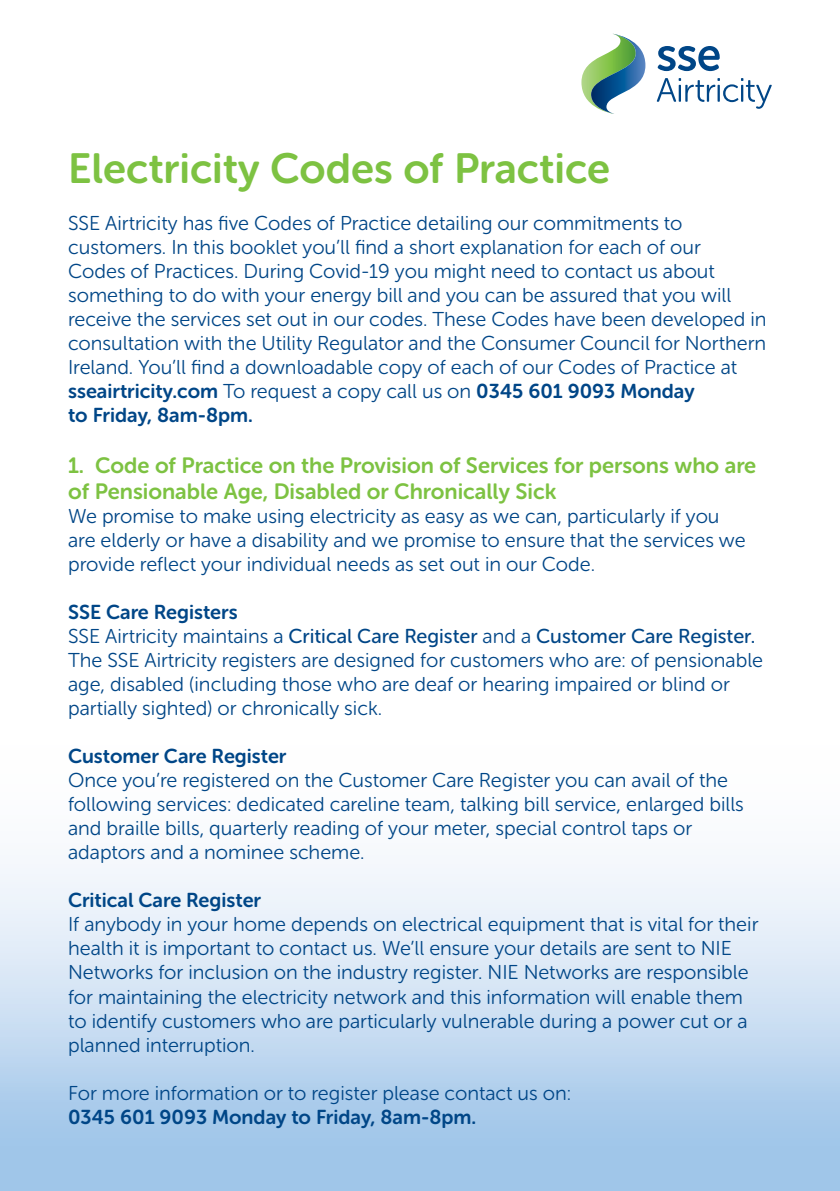
<style>
.page{position:relative;width:840px;height:1191px;background:#fff}
.page>*{position:absolute;margin:0;border:0;box-sizing:border-box;transform-origin:0 0}
.t1{font:42px "Museo Sans Rounded 700";color:#7dc242}
.t2{font:22px/26.4px "Museo Sans Rounded 700";color:#7dc242}
.t3{font:20px/24px "Museo Sans Rounded 300";color:#004687}
.t4{font:20px/24px "Museo Sans Rounded 700";color:#004687}
.t5{font:20px "Museo Sans Rounded 500";color:#004687}
.s1{font-family:"Museo Sans Rounded 300"}
</style>
<div class="page">
<div style="left:0;top:743px;width:839px;height:448px;background:linear-gradient(to bottom,#fff,#9cc3e8)"></div>
<svg style="left:656px;top:78px;width:115px;height:31px"></svg>
<svg style="left:657px;top:46px;width:62px;height:25px"></svg>
<svg style="left:581px;top:34px;width:64px;height:80px"></svg>
<h1 class="t1" style="left:68px;top:145px;width:543px">Electricity Codes of Practice</h1>
<p class="t3" style="left:68px;top:212px;width:699px">SSE Airtricity has five Codes of Practice detailing our commitments to customers. In this booklet you’ll find a short explanation for each of our<br>Codes of Practices. During Covid-19 you might need to contact us about something to do with your energy bill and you can be assured that you will receive the services set out in our codes. These Codes have been developed in consultation with the Utility Regulator and the Consumer Council for Northern Ireland. You’ll find a downloadable copy of each of our Codes of Practice at</p>
<p class="t4" style="left:68px;top:379px;width:627px">sseairtricity.com <span class="s1">To request a copy call us on</span> 0345 601 9093 Monday to Friday, 8am-8pm.</p>
<p class="t2" style="left:68px;top:452px;width:689px">1. Code of Practice on the Provision of Services for persons who are of Pensionable Age, Disabled or Chronically Sick</p>
<p class="t3" style="left:68px;top:504px;width:678px">We promise to make using electricity as easy as we can, particularly if you are elderly or have a disability and we promise to ensure that the services we provide reflect your individual needs as set out in our Code.</p>
<p class="t4" style="left:68px;top:600px;width:171px">SSE Care Registers</p>
<p class="t5" style="left:68px;top:625px;width:688px"><span class="s1">SSE Airtricity maintains a</span> Critical Care Register <span class="s1">and a</span> Customer Care Register.</p>
<p class="t3" style="left:68px;top:648px;width:696px">The SSE Airtricity registers are designed for customers who are: of pensionable age, disabled (including those who are deaf or hearing impaired or blind or partially sighted) or chronically sick.</p>
<p class="t4" style="left:68px;top:744px;width:220px">Customer Care Register</p>
<p class="t3" style="left:68px;top:768px;width:677px">Once you’re registered on the Customer Care Register you can avail of the following services: dedicated careline team, talking bill service, enlarged bills and braille bills, quarterly reading of your meter, special control taps or adaptors and a nominee scheme.</p>
<p class="t4" style="left:68px;top:888px;width:194px">Critical Care Register</p>
<p class="t3" style="left:68px;top:912px;width:691px">If anybody in your home depends on electrical equipment that is vital for their health it is important to contact us. We’ll ensure your details are sent to NIE Networks for inclusion on the industry register. NIE Networks are responsible for maintaining the electricity network and this information will enable them to identify customers who are particularly vulnerable during a power cut or a planned interruption.</p>
<p class="t3" style="left:68px;top:1080px;width:504px">For more information or to register please contact us on:</p>
<p class="t4" style="left:68px;top:1104px;width:409px">0345 601 9093 Monday to Friday, 8am-8pm.</p>
</div>
